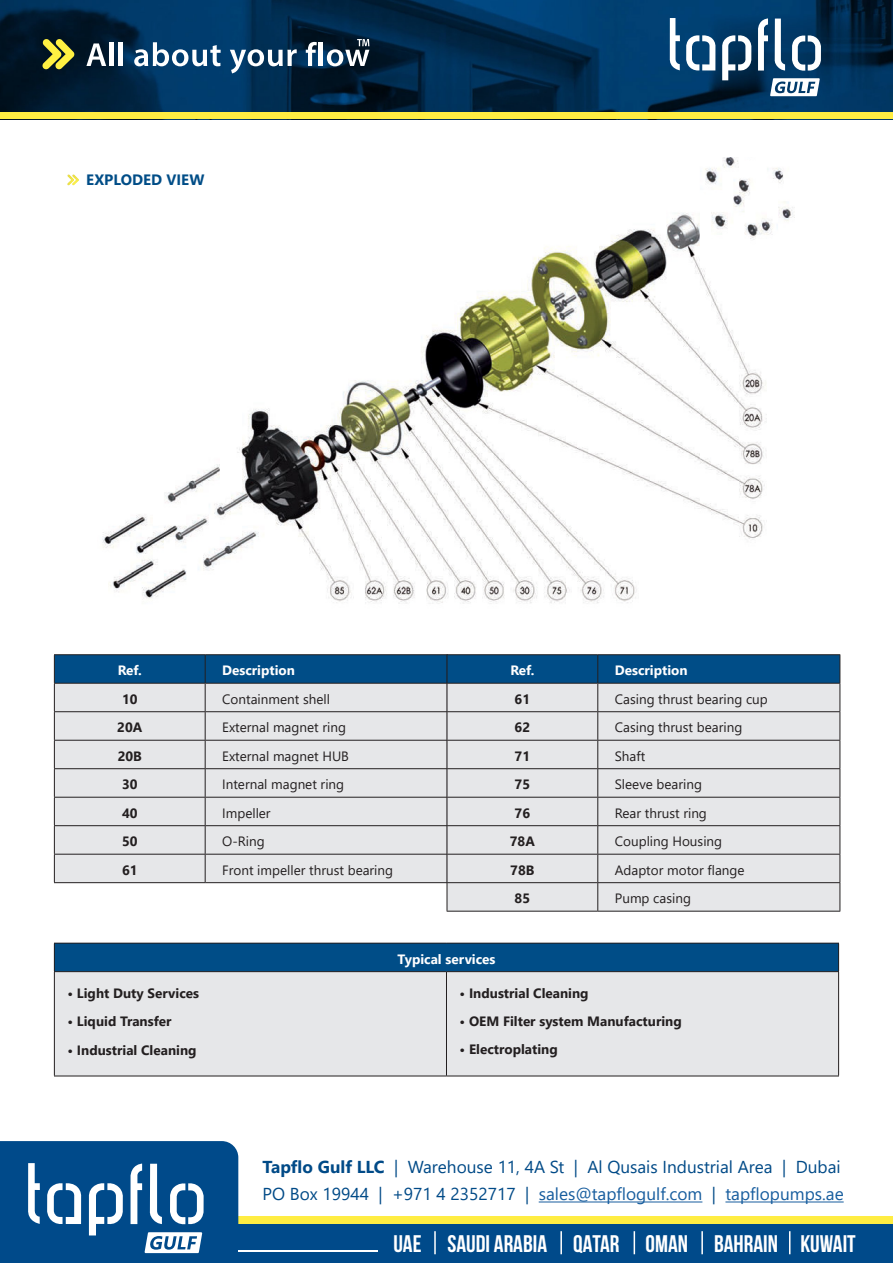
<style>
.page{position:relative;width:893px;height:1263px;background:#fff}
.page>*{position:absolute;margin:0;border:0;box-sizing:border-box;transform-origin:0 0}
.t1{font:700 24px "Bebas Neue";color:#fff}
.t2{font:17.25px "Segoe UI";color:#004a87}
.t3{font:17.25px "Segoe UI";color:#175d9e}
.t4{font:700 15px "Segoe UI";color:#004d87}
.t5{font:13.5px "Segoe UI";color:#231f20}
.t6{font:700 13.5px "Segoe UI";color:#231f20}
.t7{font:700 13.5px "Segoe UI";color:#fff}
.s1{font-weight:700}
.s2{color:#004a87}
</style>
<div class="page">
<img style="left:102px;top:158px;width:693px;height:446px">
<img style="left:0;top:0;width:893px;height:112px">
<div style="left:0;top:112px;width:893px;height:7px;background:#ffed42"></div>
<svg style="left:669px;top:18px;width:152px;height:78px"></svg>
<svg style="left:42px;top:39px;width:33px;height:31px"></svg>
<svg style="left:86px;top:43px;width:20px;height:23px"></svg>
<hr style="left:110px;top:42px;width:4px;height:24px;background:#fff">
<hr style="left:119px;top:42px;width:4px;height:24px;background:#fff">
<svg style="left:134px;top:42px;width:87px;height:24px"></svg>
<svg style="left:230px;top:49px;width:67px;height:24px"></svg>
<svg style="left:306px;top:42px;width:11px;height:24px"></svg>
<hr style="left:319px;top:42px;width:4px;height:24px;background:#fff">
<svg style="left:327px;top:39px;width:42px;height:27px"></svg>
<div style="left:212px;top:1216px;width:681px;height:8px;background:#ffed42"></div>
<div style="left:0;top:1224px;width:893px;height:39px;background:#004a8a"></div>
<hr style="left:238px;top:1250px;width:140px;height:2px;background:#fff">
<svg style="left:0;top:1141px;width:238px;height:113px"></svg>
<hr style="left:434px;top:1231px;width:2px;height:23px;background:#fff">
<hr style="left:560px;top:1231px;width:2px;height:23px;background:#fff">
<svg style="left:634px;top:1231px;width:1px;height:23px"></svg>
<hr style="left:701px;top:1231px;width:2px;height:23px;background:#fff">
<svg style="left:789px;top:1231px;width:1px;height:23px"></svg>
<hr style="left:539px;top:1201px;width:163px;height:1px;background:#175d9e">
<hr style="left:725px;top:1201px;width:119px;height:1px;background:#175d9e">
<hr style="left:54px;top:654px;width:151px;height:1px;background:#231f20">
<hr style="left:205px;top:654px;width:243px;height:1px;background:#231f20">
<div style="left:54px;top:943px;width:785px;height:29px;background:#004d87"></div>
<div style="left:55px;top:972px;width:783px;height:103px;background:#e6e7e9"></div>
<svg style="left:838px;top:944px;width:1px;height:27px"></svg>
<hr style="left:446px;top:972px;width:1px;height:103px;background:#231f20">
<hr style="left:838px;top:972px;width:1px;height:103px;background:#231f20">
<hr style="left:54px;top:943px;width:392px;height:1px;background:#231f20">
<svg style="left:54px;top:943px;width:1px;height:28px"></svg>
<hr style="left:446px;top:943px;width:393px;height:1px;background:#231f20">
<hr style="left:54px;top:971px;width:392px;height:1px;background:#231f20">
<hr style="left:54px;top:972px;width:1px;height:103px;background:#231f20">
<hr style="left:446px;top:971px;width:393px;height:1px;background:#231f20">
<hr style="left:54px;top:1075px;width:392px;height:1px;background:#231f20">
<hr style="left:446px;top:1075px;width:393px;height:1px;background:#231f20">
<hr style="left:447px;top:654px;width:151px;height:1px;background:#231f20">
<hr style="left:598px;top:654px;width:242px;height:1px;background:#231f20">
<svg style="left:54px;top:655px;width:787px;height:256px;background:#c7d0d7"></svg>
<hr style="left:447px;top:911px;width:151px;height:1px;background:#231f20">
<hr style="left:598px;top:911px;width:242px;height:1px;background:#231f20">
<div style="left:64px;top:172px;width:15px;height:14px;background:#231f20;opacity:.1"></div>
<p class="t4" style="left:86px;top:166px;width:120px">EXPLODED VIEW</p>
<p class="t7" style="left:118px;top:658px;width:25px">Ref.</p>
<p class="t7" style="left:222px;top:658px;width:74px">Description</p>
<p class="t6" style="left:122px;top:686px;width:17px">10</p>
<p class="t5" style="left:222px;top:686px;width:109px">Containment shell</p>
<p class="t6" style="left:117px;top:715px;width:27px">20A</p>
<p class="t5" style="left:222px;top:715px;width:125px">External magnet ring</p>
<p class="t6" style="left:118px;top:743px;width:26px">20B</p>
<p class="t5" style="left:222px;top:743px;width:128px">External magnet HUB</p>
<p class="t6" style="left:122px;top:772px;width:17px">30</p>
<p class="t5" style="left:222px;top:772px;width:124px">Internal magnet ring</p>
<p class="t6" style="left:122px;top:800px;width:17px">40</p>
<p class="t5" style="left:222px;top:800px;width:50px">Impeller</p>
<p class="t6" style="left:122px;top:829px;width:17px">50</p>
<p class="t5" style="left:222px;top:829px;width:44px">O-Ring</p>
<p class="t6" style="left:122px;top:857px;width:17px">61</p>
<p class="t5" style="left:222px;top:857px;width:172px">Front impeller thrust bearing</p>
<p class="t7" style="left:510px;top:658px;width:25px">Ref.</p>
<p class="t7" style="left:615px;top:658px;width:74px">Description</p>
<p class="t6" style="left:515px;top:686px;width:17px">61</p>
<p class="t5" style="left:615px;top:686px;width:155px">Casing thrust bearing cup</p>
<p class="t6" style="left:515px;top:715px;width:17px">62</p>
<p class="t5" style="left:615px;top:715px;width:129px">Casing thrust bearing</p>
<p class="t6" style="left:515px;top:743px;width:17px">71</p>
<p class="t5" style="left:615px;top:743px;width:32px">Shaft</p>
<p class="t6" style="left:515px;top:772px;width:17px">75</p>
<p class="t5" style="left:615px;top:772px;width:89px">Sleeve bearing</p>
<p class="t6" style="left:515px;top:800px;width:17px">76</p>
<p class="t5" style="left:615px;top:800px;width:94px">Rear thrust ring</p>
<p class="t6" style="left:510px;top:829px;width:27px">78A</p>
<p class="t5" style="left:615px;top:829px;width:109px">Coupling Housing</p>
<p class="t6" style="left:510px;top:857px;width:26px">78B</p>
<p class="t5" style="left:615px;top:857px;width:131px">Adaptor motor flange</p>
<p class="t6" style="left:515px;top:885px;width:17px">85</p>
<p class="t5" style="left:615px;top:885px;width:78px">Pump casing</p>
<p class="t7" style="left:397px;top:946px;width:100px">Typical services</p>
<p class="t6" style="left:68px;top:981px;width:133px">• Light Duty Services</p>
<p class="t6" style="left:68px;top:1009px;width:106px">• Liquid Transfer</p>
<p class="t6" style="left:68px;top:1037px;width:131px">• Industrial Cleaning</p>
<p class="t6" style="left:460px;top:981px;width:131px">• Industrial Cleaning</p>
<p class="t6" style="left:460px;top:1009px;width:224px">• OEM Filter system Manufacturing</p>
<p class="t6" style="left:460px;top:1037px;width:100px">• Electroplating</p>
<p class="t2" style="left:263px;top:1151px;width:580px"><span class="s1">Tapflo Gulf LLC</span> | Warehouse 11, 4A St | Al Qusais Industrial Area | Dubai</p>
<p class="t3" style="left:263px;top:1178px;width:583px"><span class="s2">PO Box 19944 | +971 4 2352717 |</span> sales@tapflogulf.com <span class="s2">|</span> tapflopumps.ae</p>
<p class="t1" style="left:393px;top:1230px;width:464px">UAE SAUDI ARABIA QATAR OMAN BAHRAIN KUWAIT</p>
</div>
